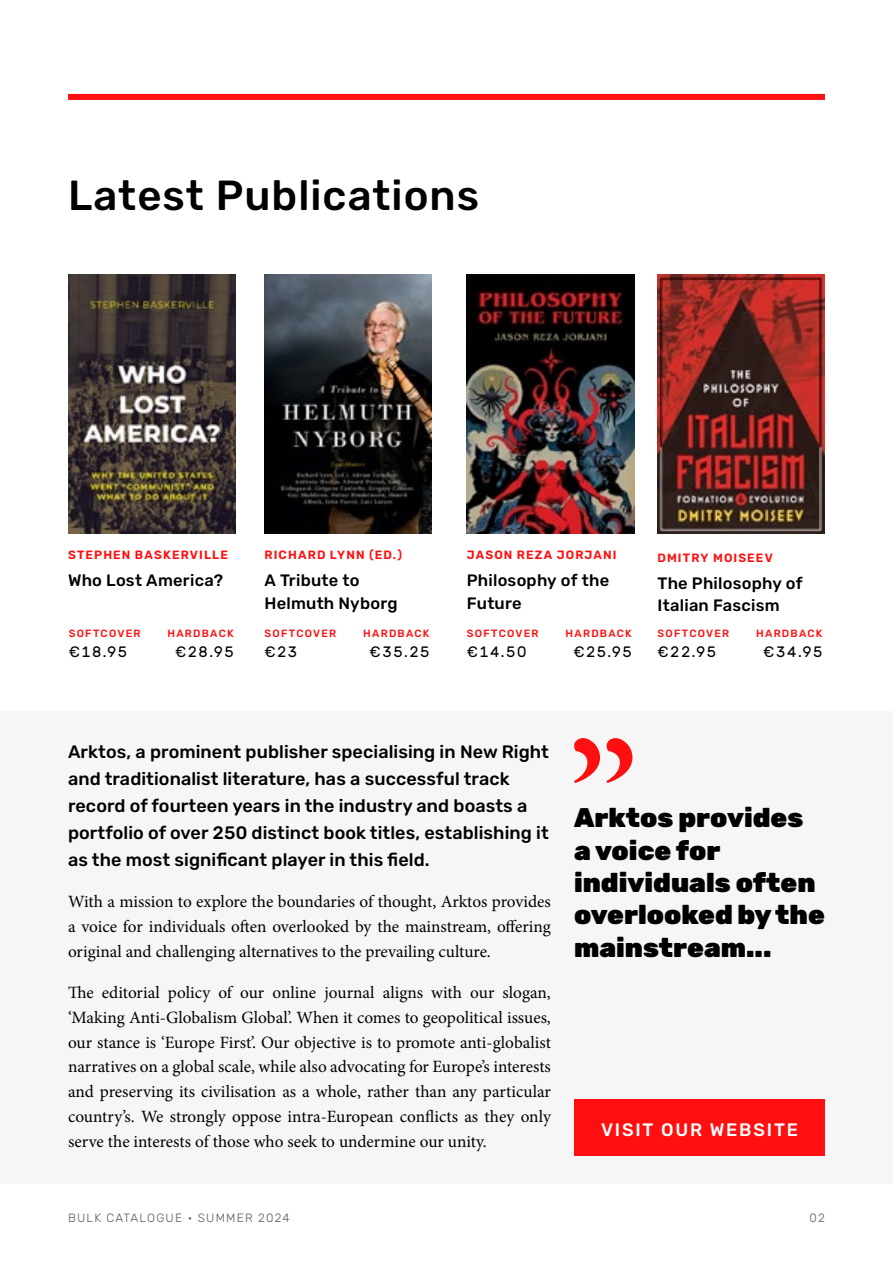
<style>
.page{position:relative;width:893px;height:1263px;background:#fff}
.page>*{position:absolute;margin:0;border:0;box-sizing:border-box;transform-origin:0 0}
.t1{font:500 42px "Rubik";letter-spacing:.025em;color:#000}
.t2{font:900 27px/32.4px "Rubik";color:#000}
.t3{font:500 18px/27px "Rubik";letter-spacing:.005em;color:#000}
.t4{font:500 18px "Rubik";letter-spacing:.1em;color:#fff}
.t5{font:17.25px/24.8px "Minion Pro";color:#000;text-align:justify}
.t6{font:500 16.5px/22.5px "Rubik";letter-spacing:.015em;color:#000}
.t7{font:15px "Rubik";letter-spacing:.09em;color:#000}
.t8{font:600 12px "Rubik";letter-spacing:.09em;color:#ff0f0f}
.t9{font:300 12px "Rubik";letter-spacing:.1em;color:#58595b}
.t10{font:500 10.5px "Rubik";letter-spacing:.12em;color:#ff0f0f}
</style>
<div class="page">
<div style="left:68px;top:94px;width:757px;height:6px;background:#ff0f0f"></div>
<div style="left:0;top:711px;width:893px;height:473px;background:#f6f6f6"></div>
<img style="left:467px;top:275px;width:167px;height:259px">
<img style="left:264px;top:275px;width:168px;height:259px">
<img style="left:68px;top:275px;width:167px;height:259px">
<img style="left:657px;top:275px;width:168px;height:259px">
<svg style="left:574px;top:738px;width:58px;height:45px"></svg>
<div style="left:574px;top:1099px;width:251px;height:57px;background:#ff0f0f"></div>
<h1 class="t1" style="left:68px;top:172px;width:413px">Latest Publications</h1>
<p class="t8" style="left:68px;top:548px;width:161px">STEPHEN BASKERVILLE</p>
<p class="t6" style="left:68px;top:569px;width:157px">Who Lost America?</p>
<p class="t10" style="left:69px;top:627px;width:73px">SOFTCOVER</p>
<p class="t10" style="left:167px;top:627px;width:68px">HARDBACK</p>
<p class="t7" style="left:69px;top:643px;width:60px">€18.95</p>
<p class="t7" style="left:175px;top:643px;width:60px">€28.95</p>
<p class="t8" style="left:264px;top:548px;width:139px">RICHARD LYNN (ED.)</p>
<p class="t6" style="left:264px;top:569px;width:135px">A Tribute to<br>Helmuth Nyborg</p>
<p class="t10" style="left:264px;top:627px;width:73px">SOFTCOVER</p>
<p class="t10" style="left:363px;top:627px;width:68px">HARDBACK</p>
<p class="t7" style="left:264px;top:643px;width:34px">€23</p>
<p class="t7" style="left:370px;top:643px;width:61px">€35.25</p>
<p class="t8" style="left:467px;top:548px;width:151px">JASON REZA JORJANI</p>
<p class="t6" style="left:467px;top:569px;width:144px">Philosophy of the<br>Future</p>
<p class="t10" style="left:467px;top:627px;width:73px">SOFTCOVER</p>
<p class="t10" style="left:565px;top:627px;width:68px">HARDBACK</p>
<p class="t7" style="left:467px;top:643px;width:61px">€14.50</p>
<p class="t7" style="left:573px;top:643px;width:60px">€25.95</p>
<p class="t8" style="left:657px;top:551px;width:117px">DMITRY MOISEEV</p>
<p class="t6" style="left:657px;top:572px;width:147px">The Philosophy of<br>Italian Fascism</p>
<p class="t10" style="left:657px;top:627px;width:73px">SOFTCOVER</p>
<p class="t10" style="left:756px;top:627px;width:68px">HARDBACK</p>
<p class="t7" style="left:657px;top:643px;width:60px">€22.95</p>
<p class="t7" style="left:763px;top:643px;width:61px">€34.95</p>
<p class="t3" style="left:68px;top:739px;width:482px">Arktos, a prominent publisher specialising in New Right and traditionalist literature, has a successful track record of fourteen years in the industry and boasts a portfolio of over 250 distinct book titles, establishing it as the most significant player in this field.</p>
<p class="t5" style="left:68px;top:890px;width:484px">With a mission to explore the boundaries of thought, Arktos provides a voice for individuals often overlooked by the mainstream, offering original and challenging alternatives to the prevailing culture.</p>
<p class="t5" style="left:68px;top:980px;width:484px">The editorial policy of our online journal aligns with our slogan, ‘Making Anti-Globalism Global’. When it comes to geopolitical issues, our stance is ‘Europe First’. Our objective is to promote anti-globalist narratives on a global scale, while also advocating for Europe’s interests and preserving its civilisation as a whole, rather than any particular country’s. We strongly oppose intra-European conflicts as they only serve the interests of those who seek to undermine our unity.</p>
<h2 class="t2" style="left:574px;top:802px;width:252px">Arktos provides a voice for individuals often overlooked by the mainstream...</h2>
<p class="t4" style="left:601px;top:1119px;width:196px">VISIT OUR WEBSITE</p>
<p class="t9" style="left:68px;top:1211px;width:223px">BULK CATALOGUE • SUMMER 2024</p>
<p class="t9" style="left:810px;top:1211px;width:17px">02</p>
</div>
